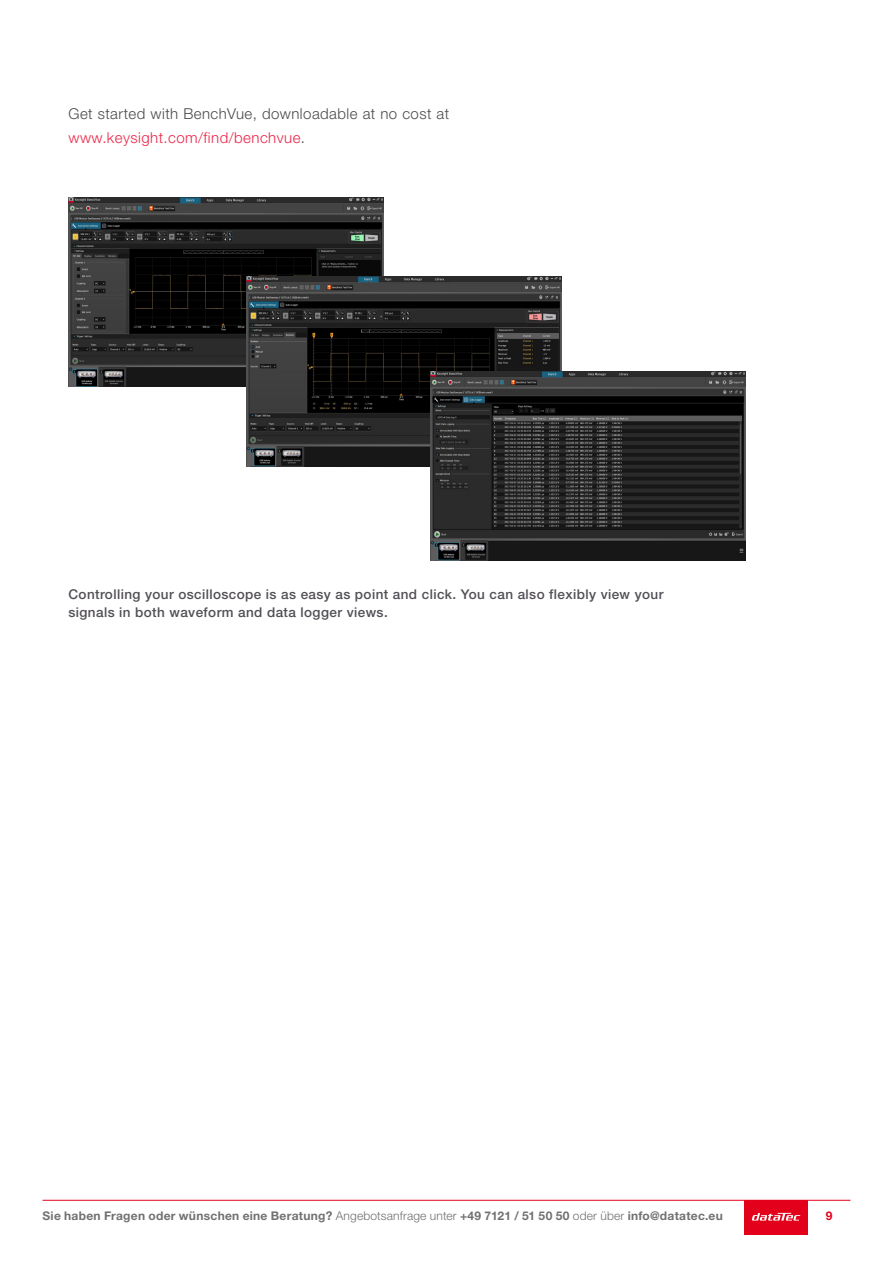
<style>
.page{position:relative;width:893px;height:1263px;background:#fff}
.page>*{position:absolute;margin:0;border:0;box-sizing:border-box;transform-origin:0 0}
.t1{font:300 15px/24px "Helvetica Neue LT Std";letter-spacing:.03em;color:#4b4b4d}
.t2{font:500 13.5px/18px "Helvetica Neue LT Std";letter-spacing:.03em;color:#524f56}
.t3{font:700 12px "Helvetica Neue LT Pro";letter-spacing:.025em;color:#707172}
.t4{font:700 12px "Helvetica Neue LT Pro";color:#e2001a}
.s1{color:#ec2649}
.s2{font-weight:300}
</style>
<div class="page">
<div style="left:744px;top:1200px;width:64px;height:34px;background:#e2001a"></div>
<svg style="left:752px;top:1213px;width:48px;height:7px"></svg>
<hr style="left:43px;top:1200px;width:807px;height:1px;background:#e2001a">
<img style="left:68px;top:198px;width:315px;height:189px">
<img style="left:247px;top:277px;width:315px;height:189px">
<img style="left:430px;top:372px;width:315px;height:189px">
<p class="t1" style="left:68px;top:101px;width:382px">Get started with BenchVue, downloadable at no cost at <span class="s1">www.keysight.com/find/benchvue</span>.</p>
<p class="t2" style="left:68px;top:585px;width:596px">Controlling your oscilloscope is as easy as point and click. You can also flexibly view your signals in both waveform and data logger views.</p>
<p class="t3" style="left:43px;top:1209px;width:682px">Sie haben Fragen oder wünschen eine Beratung? <span class="s2">Angebotsanfrage unter</span> +49 7121 / 51 50 50 <span class="s2">oder über</span> info@datatec.eu</p>
<p class="t4" style="left:826px;top:1209px;width:8px">9</p>
</div>
